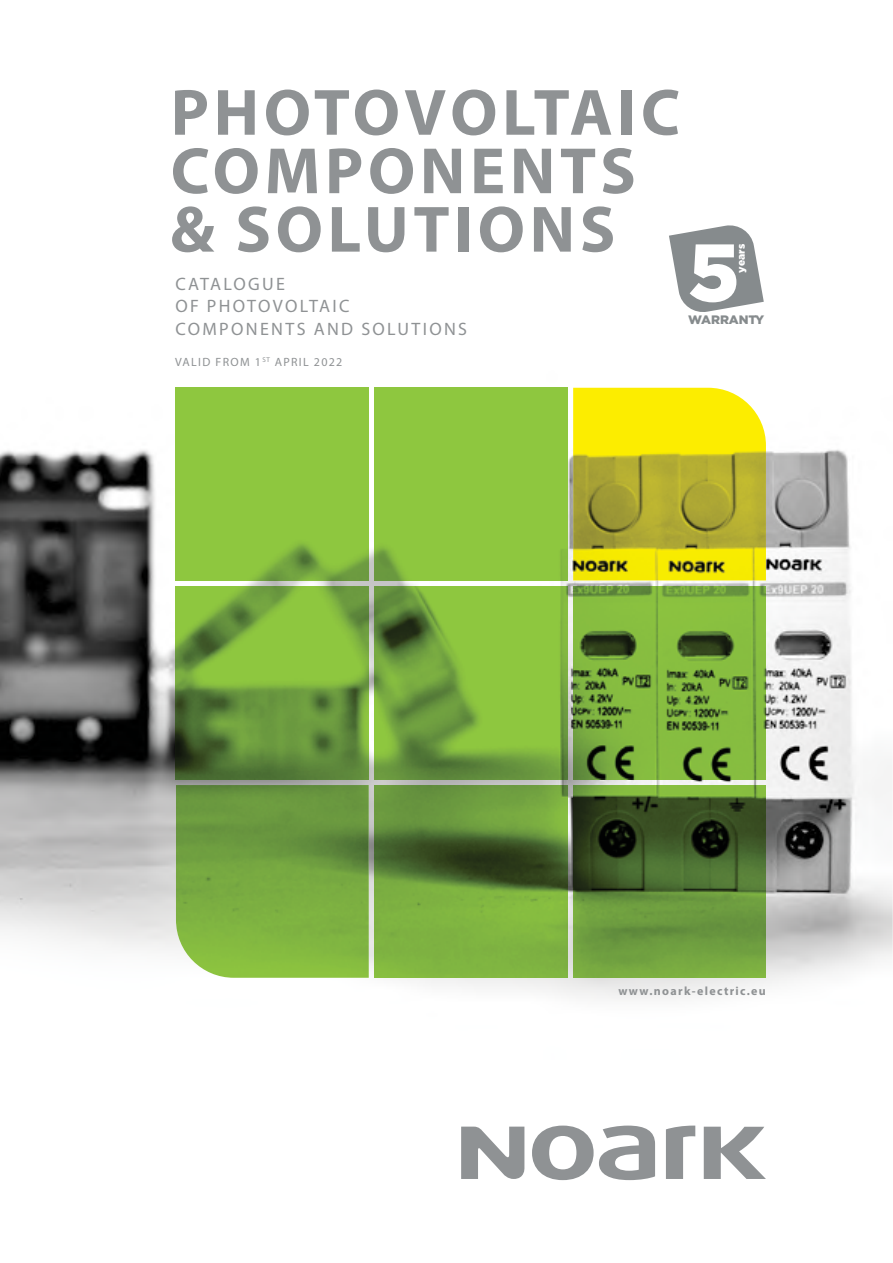
<style>
.page{position:relative;width:893px;height:1263px;background:#fff}
.page>*{position:absolute;margin:0;border:0;box-sizing:border-box;transform-origin:0 0}
.t1{font:900 81.3px "Gotham";color:#fff}
.t2{font:700 66px/58.5px "Myriad Pro";letter-spacing:.07em;color:#8f9294}
.t3{font:18px/22.5px "Myriad Pro";letter-spacing:.13em;color:#8f9294}
.t4{font:900 12.3px "Gotham";letter-spacing:.005em;color:#868b8d}
.t5{font:12px "Myriad Pro";letter-spacing:.11em;color:#8f9294}
.t6{font:700 12px "Myriad Pro";letter-spacing:.11em;color:#8f9294}
.t7{font:900 10.35px "Gotham";color:#fff}
</style>
<div class="page">
<img style="left:0;top:387px;width:893px;height:612px">
<svg style="left:669px;top:225px;width:95px;height:87px"></svg>
<svg style="left:461px;top:1126px;width:305px;height:54px"></svg>
<img style="left:573px;top:785px;width:193px;height:193px">
<img style="left:375px;top:785px;width:192px;height:193px">
<img style="left:573px;top:586px;width:193px;height:193px">
<div style="left:176px;top:388px;width:193px;height:192px;background:#8ec73f"></div>
<img style="left:176px;top:785px;width:193px;height:193px">
<img style="left:176px;top:586px;width:193px;height:193px">
<img style="left:375px;top:586px;width:192px;height:193px">
<img style="left:573px;top:388px;width:193px;height:192px">
<div style="left:375px;top:388px;width:192px;height:192px;background:#8ec73f"></div>
<h2 class="t2" style="left:170px;top:83px;width:512px">PHOTOVOLTAIC<br>COMPONENTS &amp; SOLUTIONS</h2>
<p class="t3" style="left:175px;top:274px;width:293px">CATALOGUE<br>OF PHOTOVOLTAIC<br>COMPONENTS AND SOLUTIONS</p>
<p class="t5" style="left:175px;top:358px;width:169px">VALID FROM 1<sup>ST</sup> APRIL 2022</p>
<h1 class="t1" style="left:688px;top:244px;width:53px">5</h1>
<p class="t7" style="left:737px;top:273px;width:30px;rotate:-90deg">years</p>
<p class="t4" style="left:688px;top:315px;width:78px">WARRANTY</p>
<p class="t6" style="left:618px;top:984px;width:149px">www.noark-electric.eu</p>
</div>
